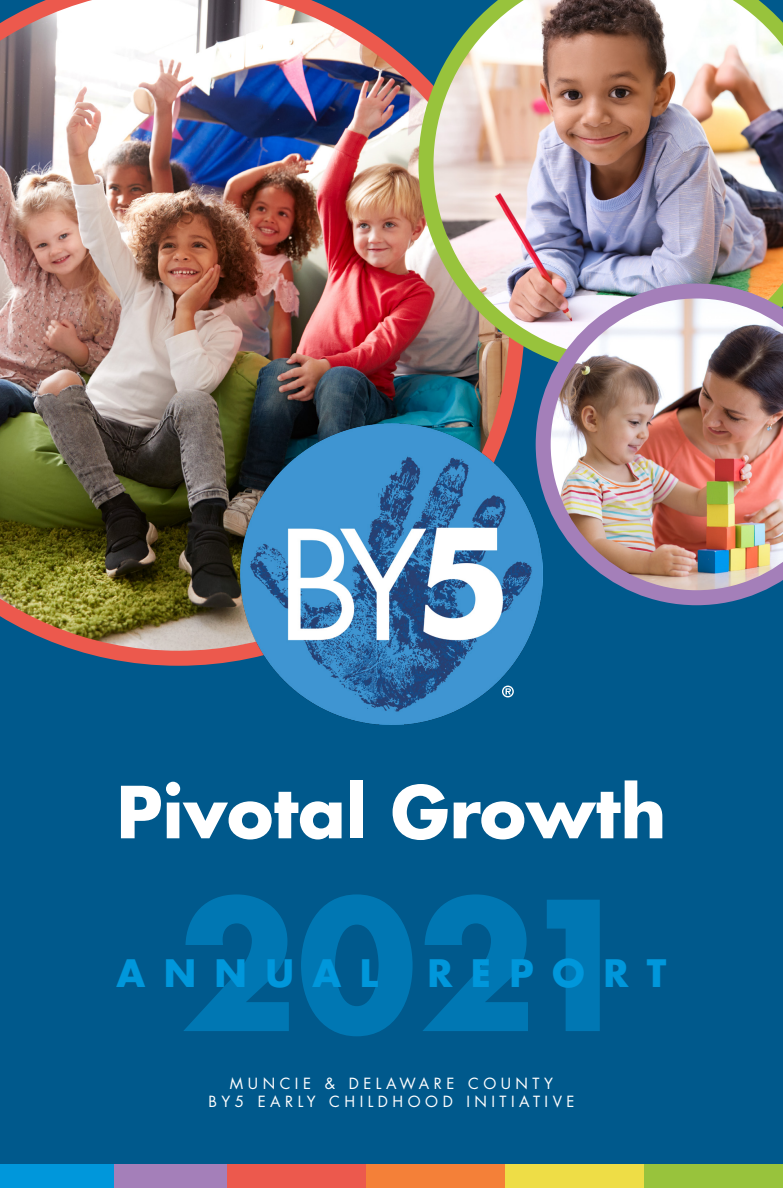
<style>
.page{position:relative;width:783px;height:1188px;background:#fff}
.page>*{position:absolute;margin:0;border:0;box-sizing:border-box;transform-origin:0 0}
.t1{font:700 69.75px "Futura Std";color:#fff}
.t2{font:700 36.9px "Futura Std";letter-spacing:.5em;color:#0097db}
.t3{font:15px/18px "Futura Std";letter-spacing:.3em;color:#fff;text-align:center}
</style>
<div class="page">
<div style="left:0;top:0;width:783px;height:1165px;background:#00598c"></div>
<div style="left:227px;top:1165px;width:139px;height:23px;background:#ec594d"></div>
<div style="left:366px;top:1165px;width:139px;height:23px;background:#f48038"></div>
<div style="left:505px;top:1165px;width:139px;height:23px;background:#eedd46"></div>
<div style="left:644px;top:1165px;width:139px;height:23px;background:#98c33c"></div>
<div style="left:114px;top:1165px;width:113px;height:23px;background:#a47fb9"></div>
<svg style="left:184px;top:894px;width:416px;height:142px;fill:#0077b3"></svg>
<div style="left:0;top:1165px;width:114px;height:23px;background:#0097db"></div>
<img style="left:0;top:0;width:521px;height:666px">
<img style="left:418px;top:0;width:365px;height:374px">
<img style="left:536px;top:283px;width:247px;height:322px">
<img style="left:241px;top:424px;width:301px;height:301px">
<div style="left:497px;top:681px;width:25px;height:23px;background:#00598c;border-radius:50%"></div>
<svg style="left:502px;top:686px;width:12px;height:11px"></svg>
<p class="t1" style="left:116px;top:766px;width:552px">Pivotal Growth</p>
<p class="t2" style="left:116px;top:948px;width:263px">ANNUAL</p>
<p class="t2" style="left:427px;top:948px;width:241px">REPORT</p>
<p class="t3" style="left:208px;top:1075px;width:368px">MUNCIE &amp; DELAWARE COUNTY<br>BY5 EARLY CHILDHOOD INITIATIVE</p>
</div>
